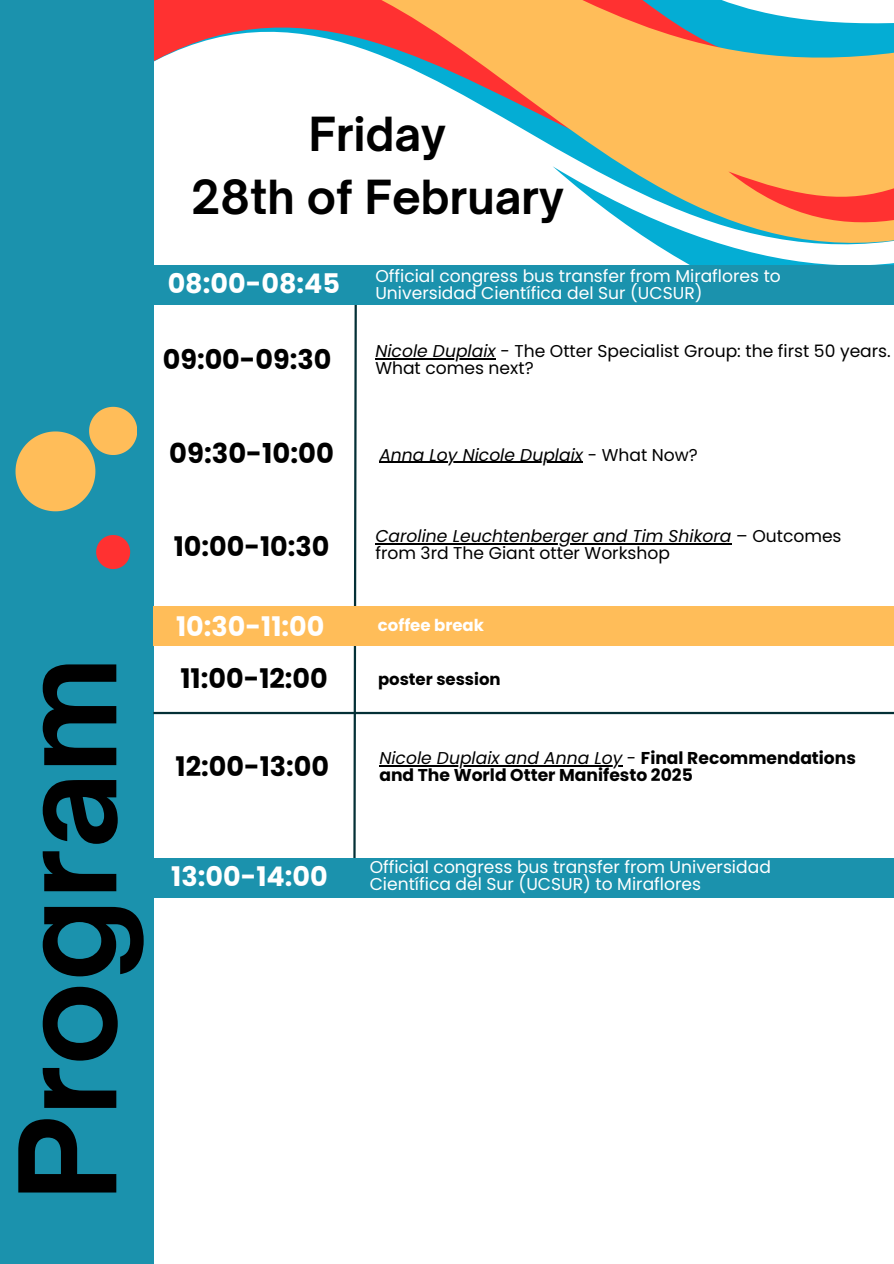
<style>
.page{position:relative;width:894px;height:1264px;background:#fff}
.page>*{position:absolute;margin:0;border:0;box-sizing:border-box;transform-origin:0 0}
.t1{font:700 128.4px "Open Sauce One";color:#000}
.t2{font:700 45px/63px "Open Sauce One";color:#000;text-align:center}
.t3{font:700 27.45px "Poppins";color:#000}
.t4{font:700 27px "Poppins";color:#000}
.t5{font:700 27px "Poppins";color:#fff}
.t6{font:17.1px/16.8px "Poppins";color:#fff}
.t7{font:17.1px/16.8px "Poppins";color:#000}
.t8{font:700 17.1px/16.8px "Poppins";color:#000}
.t9{font:italic 17.1px "Poppins";color:#000}
.t10{font:700 16.5px "Poppins";color:#000}
.t11{font:700 16.5px "Poppins";color:#fff}
.s1{font-style:italic}
.s2{font-style:normal}
.s3{font-weight:400;font-style:italic}
.s4{font-weight:400}
</style>
<div class="page">
<svg style="left:153px;top:0;width:629px;height:491px"></svg>
<svg style="left:527px;top:101px;width:255px;height:281px"></svg>
<svg style="left:713px;top:16px;width:180px;height:249px;background:#d1b67c"></svg>
<div style="left:0;top:0;width:153px;height:1263px;background:#1b92ad"></div>
<svg style="left:96px;top:535px;width:34px;height:34px"></svg>
<div style="left:154px;top:305px;width:739px;height:39px;background:#fff"></div>
<svg style="left:351px;top:305px;width:7px;height:553px"></svg>
<div style="left:0;top:265px;width:893px;height:40px;background:#1b92ad"></div>
<svg style="left:16px;top:407px;width:121px;height:104px"></svg>
<div style="left:153px;top:606px;width:740px;height:40px;background:#ffbd59"></div>
<hr style="left:153px;top:712px;width:740px;height:2px;background:#043036">
<div style="left:0;top:858px;width:893px;height:40px;background:#1b92ad"></div>
<hr style="left:379px;top:461px;width:204px;height:2px;background:#000">
<hr style="left:375px;top:543px;width:356px;height:1px;background:#000">
<hr style="left:375px;top:358px;width:120px;height:1px;background:#000">
<hr style="left:379px;top:765px;width:243px;height:1px;background:#000">
<p class="t2" style="left:191px;top:103px;width:375px">Friday<br>28th of February</p>
<p class="t5" style="left:168px;top:265px;width:174px">08:00-08:45</p>
<p class="t6" style="left:375px;top:267px;width:407px">Official congress bus transfer from Miraflores to<br>Universidad Científica del Sur (UCSUR)</p>
<h3 class="t4" style="left:163px;top:340px;width:170px">09:00-09:30</h3>
<p class="t7" style="left:375px;top:342px;width:517px"><span class="s1">Nicole Duplaix</span> - The Otter Specialist Group: the first 50 years.<br>What comes next?</p>
<h3 class="t1" style="left:-12px;top:1201px;width:546px;rotate:-90deg">Program</h3>
<h3 class="t3" style="left:169px;top:434px;width:166px">09:30-10:00</h3>
<h3 class="t9" style="left:379px;top:442px;width:320px">Anna Loy Nicole Duplaix <span class="s2">- What Now?</span></h3>
<p class="t4" style="left:174px;top:527px;width:157px">10:00-10:30</p>
<h2 class="t7" style="left:375px;top:527px;width:467px"><span class="s1">Caroline Leuchtenberger and Tim Shikora</span> – Outcomes from 3rd The Giant otter Workshop</h2>
<p class="t5" style="left:176px;top:608px;width:150px">10:30-11:00</p>
<p class="t11" style="left:378px;top:614px;width:107px">coffee break</p>
<h3 class="t4" style="left:180px;top:659px;width:149px">11:00-12:00</h3>
<h4 class="t10" style="left:378px;top:667px;width:124px">poster session</h4>
<p class="t4" style="left:175px;top:747px;width:155px">12:00-13:00</p>
<h3 class="t8" style="left:379px;top:749px;width:478px"><span class="s3">Nicole Duplaix and Anna Loy</span> <span class="s4">-</span> Final Recommendations and The World Otter Manifesto 2025</h3>
<h1 class="t5" style="left:171px;top:857px;width:158px">13:00-14:00</h1>
<p class="t6" style="left:369px;top:859px;width:402px">Official congress bus transfer from Universidad<br>Científica del Sur (UCSUR) to Miraflores</p>
</div>
